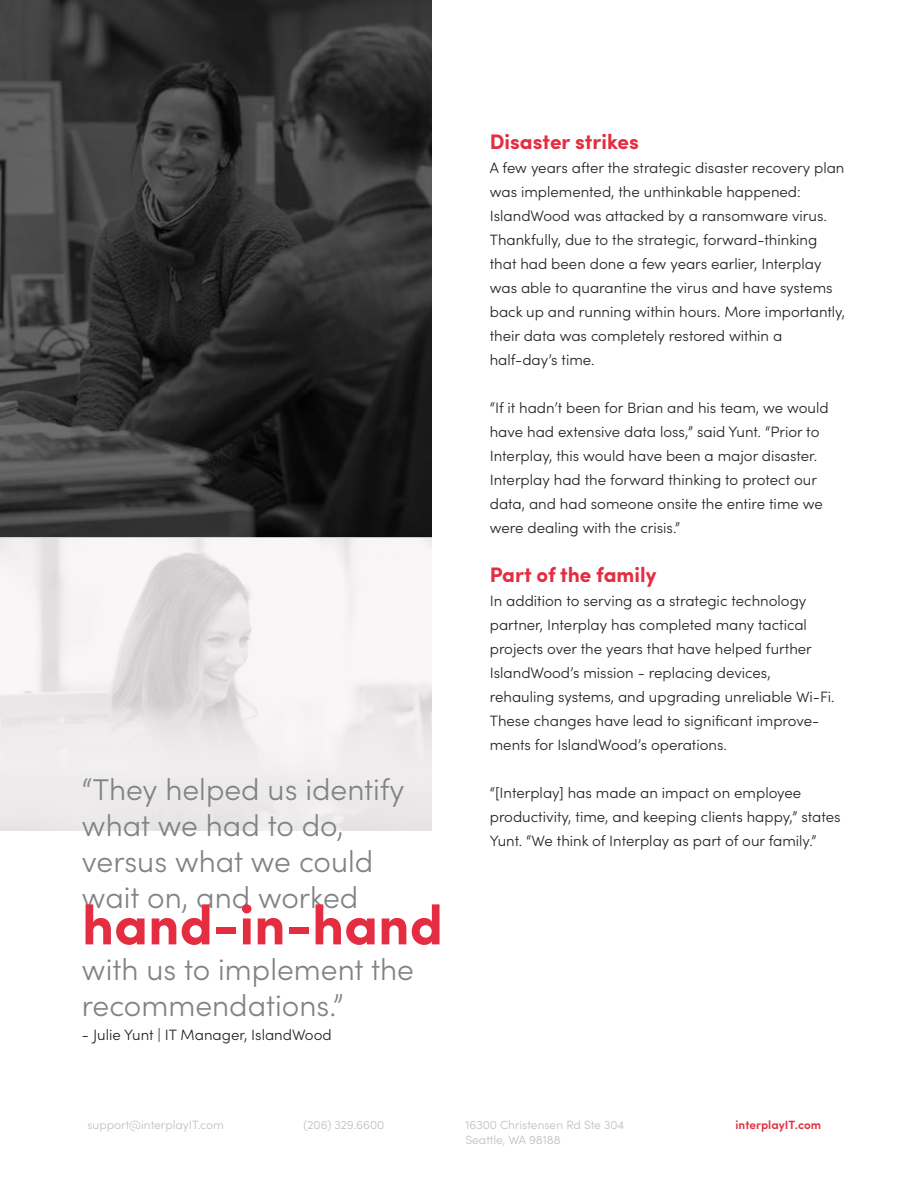
<style>
.page{position:relative;width:918px;height:1188px;background:#fff}
.page>*{position:absolute;margin:0;border:0;box-sizing:border-box;transform-origin:0 0}
.t1{font:700 55.5px "Sofia Pro";color:#e42d40}
.t2{font:300 30px/36px "Sofia Pro";color:#808285}
.t3{font:700 21px "Sofia Pro";color:#e42d40}
.t4{font:300 15px/24px "Sofia Pro";color:#231f20}
.t5{font:300 12px "Sofia Pro";color:#bcbec0}
.t6{font:600 12px "Sofia Pro";color:#e42d40}
</style>
<div class="page">
<svg style="left:0;top:0;width:432px;height:537px;background:#323131"></svg>
<svg style="left:0;top:537px;width:432px;height:294px;fill:#efeded"></svg>
<h2 class="t2" style="left:82px;top:770px;width:324px">“They helped us identify what we had to do, versus what we could wait on, and worked</h2>
<h1 class="t1" style="left:82px;top:883px;width:363px">hand-in-hand</h1>
<h2 class="t2" style="left:82px;top:950px;width:334px">with us to implement the recommendations.”</h2>
<p class="t4" style="left:82px;top:1022px;width:251px">- Julie Yunt | IT Manager, IslandWood</p>
<h3 class="t3" style="left:490px;top:125px;width:151px">Disaster strikes</h3>
<p class="t4" style="left:490px;top:155px;width:357px">A few years after the strategic disaster recovery plan was implemented, the unthinkable happened:<br>IslandWood was attacked by a ransomware virus.<br>Thankfully, due to the strategic, forward-thinking that had been done a few years earlier, Interplay was able to quarantine the virus and have systems back up and running within hours. More importantly, their data was completely restored within a half-day’s time.</p>
<p class="t4" style="left:490px;top:395px;width:340px">“If it hadn’t been for Brian and his team, we would have had extensive data loss,” said Yunt. “Prior to Interplay, this would have been a major disaster.<br>Interplay had the forward thinking to protect our data, and had someone onsite the entire time we were dealing with the crisis.”</p>
<h3 class="t3" style="left:490px;top:558px;width:168px">Part of the family</h3>
<p class="t4" style="left:490px;top:588px;width:346px">In addition to serving as a strategic technology partner, Interplay has completed many tactical projects over the years that have helped further IslandWood’s mission - replacing devices, rehauling systems, and upgrading unreliable Wi-Fi.<br>These changes have lead to significant improve&shy;ments for IslandWood’s operations.</p>
<p class="t4" style="left:490px;top:780px;width:352px">“[Interplay] has made an impact on employee productivity, time, and keeping clients happy,” states<br>Yunt. “We think of Interplay as part of our family.”</p>
<p class="t5" style="left:87px;top:1116px;width:138px">support@interplayIT.com</p>
<p class="t5" style="left:303px;top:1116px;width:82px">(206) 329.6600</p>
<p class="t5" style="left:465px;top:1116px;width:160px">16300 Christensen Rd Ste 304</p>
<p class="t6" style="left:735px;top:1116px;width:87px">interplayIT.com</p>
<p class="t5" style="left:465px;top:1131px;width:97px">Seattle, WA 98188</p>
</div>
